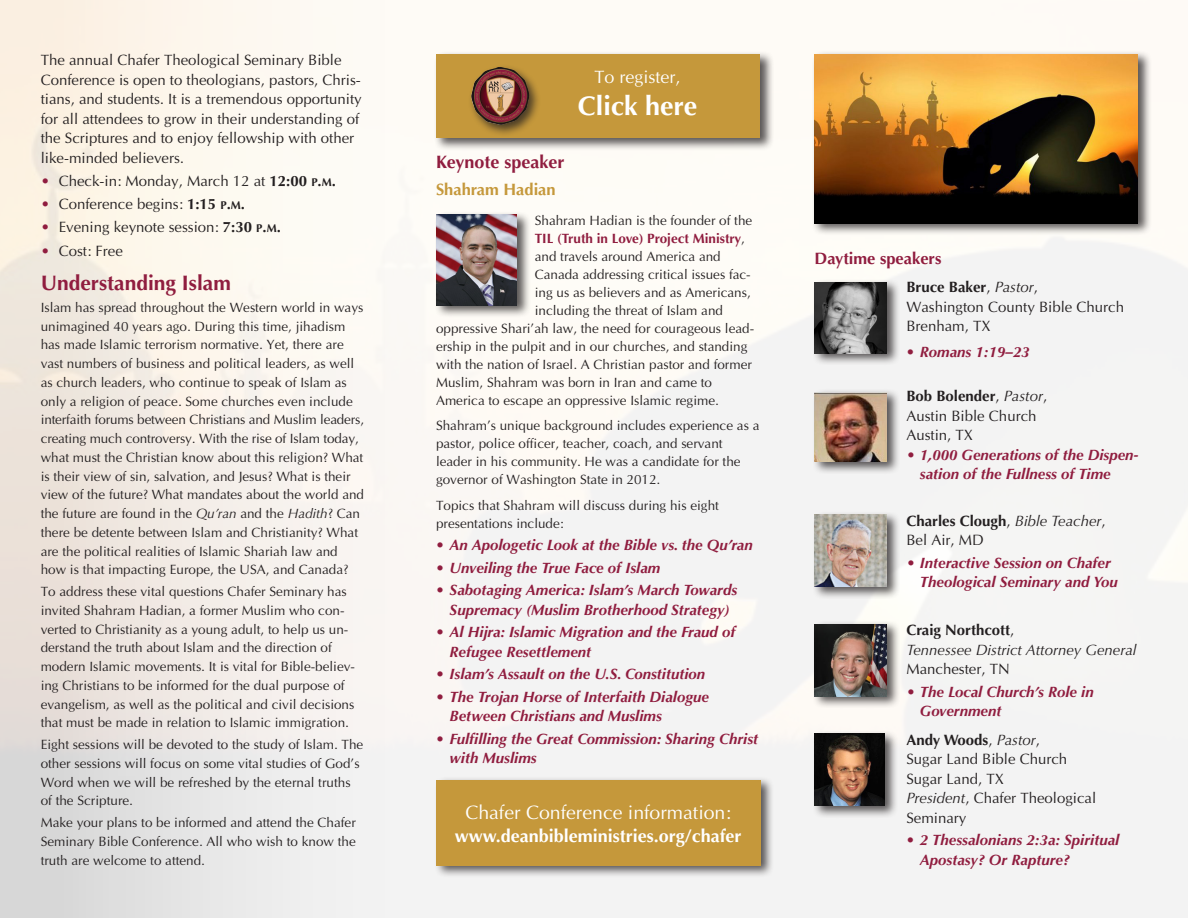
<style>
.page{position:relative;width:1188px;height:918px;background:#fff}
.page>*{position:absolute;margin:0;border:0;box-sizing:border-box;transform-origin:0 0}
.Directions{font:700 27px "Optima";color:#fff}
.t1{font:700 21px "Optima";color:#901d3f}
.Directions-2{font:19.5px "Optima";color:#fff}
.Directions-3{font:700 18px "Optima";color:#fff}
.Directions-4{font:700 18px "Optima";color:#901d3f}
.Directions-5{font:18px "Optima";color:#fff}
.t2{font:700 16.5px "Optima";color:#901d3f}
.Directions-6{font:700 16.5px "Optima";color:#c5983b}
.Topics{font:italic 700 15px/19.5px "Optima";color:#901d3f}
.Bullet{font:15px/19.5px "Optima";color:#231f20}
.t3{font:italic 15px/19.5px "Optima";color:#231f20}
.t4{font:700 15px/19.5px "Optima";color:#231f20}
.t5{font:13.5px/18.8px "Optima";color:#231f20}
.t6{font:700 13.5px "Optima";color:#901d3f}
.s1{color:#901d3f}
.s2{font-weight:700}
.s3{font-weight:700;font-size:11.25px}
.s4{font-style:italic}
.s5{font-weight:400;color:#231f20}
.s6{font-weight:400;font-style:normal}
.s7{font-weight:400}
.s8{font-weight:400;font-style:italic}
.s9{font-weight:700;font-style:normal}
.s10{font-style:normal}
</style>
<div class="page">
<div style="left:434px;top:50px;width:340px;height:101px;background:#231f20;opacity:.75"></div>
<div style="left:436px;top:54px;width:324px;height:84px;background:#c5983b"></div>
<div style="left:468px;top:64px;width:73px;height:73px;background:#231f20;opacity:.75"></div>
<img style="left:471px;top:67px;width:59px;height:58px">
<div style="left:434px;top:777px;width:341px;height:101px;background:#231f20;opacity:.75"></div>
<div style="left:436px;top:780px;width:324px;height:86px;background:#c5983b"></div>
<div style="left:434px;top:211px;width:97px;height:107px;background:#231f20;opacity:.75"></div>
<img style="left:436px;top:215px;width:81px;height:90px">
<div style="left:812px;top:279px;width:89px;height:87px;background:#231f20;opacity:.75"></div>
<img style="left:814px;top:283px;width:73px;height:70px">
<div style="left:812px;top:388px;width:89px;height:87px;background:#231f20;opacity:.75"></div>
<img style="left:814px;top:392px;width:73px;height:70px">
<div style="left:812px;top:511px;width:89px;height:88px;background:#231f20;opacity:.75"></div>
<img style="left:814px;top:514px;width:73px;height:72px">
<div style="left:812px;top:620px;width:89px;height:89px;background:#231f20;opacity:.75"></div>
<img style="left:814px;top:624px;width:73px;height:72px">
<div style="left:812px;top:730px;width:87px;height:89px;background:#231f20;opacity:.75"></div>
<img style="left:814px;top:734px;width:70px;height:72px">
<div style="left:812px;top:50px;width:340px;height:186px;background:#231f20;opacity:.75"></div>
<img style="left:814px;top:54px;width:324px;height:169px">
<p class="Bullet" style="left:41px;top:50px;width:322px">The annual Chafer Theological Seminary Bible Conference is open to theologians, pastors, Chris&shy;tians, and students. It is a tremendous opportunity for all attendees to grow in their understanding of the Scriptures and to enjoy fellowship with other like-minded believers.</p>
<p class="Bullet" style="left:41px;top:171px;width:297px"><span class="s1">•</span> Check-in: Monday, March 12 at <span class="s2">12:00</span> <span class="s3">P</span><span class="s2">.</span><span class="s3">M</span><span class="s2">.</span></p>
<p class="Bullet" style="left:41px;top:194px;width:206px"><span class="s1">•</span> Conference begins: <span class="s2">1:15</span> <span class="s3">P</span><span class="s2">.</span><span class="s3">M</span><span class="s2">.</span></p>
<p class="Bullet" style="left:41px;top:218px;width:242px"><span class="s1">•</span> Evening keynote session: <span class="s2">7:30</span> <span class="s3">P</span><span class="s2">.</span><span class="s3">M</span><span class="s2">.</span></p>
<p class="Bullet" style="left:41px;top:241px;width:84px"><span class="s1">•</span> Cost: Free</p>
<p class="t1" style="left:41px;top:271px;width:192px">Understanding Islam</p>
<p class="t5" style="left:41px;top:298px;width:325px">Islam has spread throughout the Western world in ways unimagined 40 years ago. During this time, jihadism has made Islamic terrorism normative. Yet, there are vast numbers of business and political leaders, as well as church leaders, who continue to speak of Islam as only a religion of peace. Some churches even include interfaith forums between Christians and Muslim leaders, creating much controversy. With the rise of Islam today, what must the Christian know about this religion? What is their view of sin, salvation, and Jesus? What is their view of the future? What mandates about the world and the future are found in the <span class="s4">Qu’ran</span> and the <span class="s4">Hadith</span>? Can there be detente between Islam and Christianity? What are the political realities of Islamic Shariah law and how is that impacting Europe, the USA, and Canada?</p>
<p class="t5" style="left:41px;top:582px;width:316px">To address these vital questions Chafer Seminary has invited Shahram Hadian, a former Muslim who con&shy;verted to Christianity as a young adult, to help us un&shy;derstand the truth about Islam and the direction of modern Islamic movements. It is vital for Bible-believ&shy;ing Christians to be informed for the dual purpose of evangelism, as well as the political and civil decisions that must be made in relation to Islamic immigration.</p>
<p class="t5" style="left:41px;top:735px;width:324px">Eight sessions will be devoted to the study of Islam. The other sessions will focus on some vital studies of God’s Word when we will be refreshed by the eternal truths of the Scripture.</p>
<p class="t5" style="left:41px;top:813px;width:317px;text-align:justify">Make your plans to be informed and attend the Chafer Seminary Bible Conference. All who wish to know the truth are welcome to attend.</p>
<p class="Directions-5" style="left:595px;top:66px;width:88px">To register,</p>
<p class="Directions" style="left:578px;top:91px;width:121px">Click here</p>
<p class="Directions-4" style="left:436px;top:151px;width:130px">Keynote speaker</p>
<p class="Directions-6" style="left:436px;top:180px;width:121px">Shahram Hadian</p>
<p class="t5" style="left:535px;top:211px;width:219px">Shahram Hadian is the founder of the</p>
<p class="t6" style="left:535px;top:230px;width:212px">TIL (Truth in Love) Project Ministry<span class="s5">,</span></p>
<p class="t5" style="left:535px;top:247px;width:188px">and travels around America and</p>
<p class="t5" style="left:535px;top:265px;width:218px">Canada addressing critical issues fac-</p>
<p class="t5" style="left:535px;top:283px;width:218px">ing us as believers and as Americans,</p>
<p class="t5" style="left:535px;top:301px;width:190px">including the threat of Islam and</p>
<p class="t5" style="left:436px;top:319px;width:320px">oppressive Shari’ah law, the need for courageous lead-</p>
<p class="t5" style="left:436px;top:337px;width:313px">ership in the pulpit and in our churches, and standing</p>
<p class="t5" style="left:436px;top:355px;width:317px">with the nation of Israel. A Christian pastor and former</p>
<p class="t5" style="left:436px;top:373px;width:278px">Muslim, Shahram was born in Iran and came to</p>
<p class="t5" style="left:436px;top:391px;width:284px">America to escape an oppressive Islamic regime.</p>
<p class="t5" style="left:436px;top:417px;width:325px;line-height:18px">Shahram’s unique background includes experience as a pastor, police officer, teacher, coach, and servant leader in his community. He was a candidate for the governor of Washington State in 2012.</p>
<p class="t5" style="left:436px;top:496px;width:284px;line-height:18px">Topics that Shahram will discuss during his eight presentations include:</p>
<p class="Topics" style="left:436px;top:536px;width:318px">• An Apologetic Look at the Bible vs. the Qu’ran</p>
<p class="Topics" style="left:436px;top:558px;width:226px">• Unveiling the True Face of Islam</p>
<p class="Topics" style="left:436px;top:581px;width:303px;text-align:center">• Sabotaging America: Islam’s March Towards<br>Supremacy (Muslim Brotherhood Strategy)</p>
<p class="Topics" style="left:450px;top:623px;width:287px;text-indent:-14px">• Al Hijra: Islamic Migration and the Fraud of<br>Refugee Resettlement</p>
<p class="Topics" style="left:436px;top:665px;width:271px">• Islam’s Assault on the U.S. Constitution</p>
<p class="Topics" style="left:450px;top:687px;width:261px;text-indent:-14px">• The Trojan Horse of Interfaith Dialogue<br>Between Christians and Muslims</p>
<p class="Topics" style="left:450px;top:729px;width:310px;text-indent:-14px">• Fulfilling the Great Commission: Sharing Christ with Muslims</p>
<p class="Directions-2" style="left:465px;top:800px;width:267px">Chafer Conference information:</p>
<p class="Directions-3" style="left:455px;top:825px;width:288px">www.deanbibleministries.org/chafer</p>
<p class="t2" style="left:814px;top:249px;width:128px">Daytime speakers</p>
<p class="Bullet" style="left:906px;top:278px;width:219px"><span class="s2">Bruce Baker</span>, <span class="s4">Pastor</span>,<br>Washington County Bible Church<br>Brenham, TX</p>
<p class="Topics" style="left:906px;top:342px;width:125px">• Romans 1:19–23</p>
<p class="Bullet" style="left:906px;top:386px;width:142px"><span class="s2">Bob Bolender</span>, <span class="s4">Pastor</span>,<br>Austin Bible Church<br>Austin, TX</p>
<p class="Topics" style="left:920px;top:445px;width:220px;text-indent:-14px"><span class="s6">•</span> 1,000 Generations of the Dispen&shy;sation of the Fullness of Time</p>
<p class="t4" style="left:906px;top:511px;width:201px">Charles Clough<span class="s7">,</span> <span class="s8">Bible Teacher</span><span class="s7">,<br>Bel Air, MD</span></p>
<p class="Topics" style="left:920px;top:553px;width:199px;text-indent:-14px"><span class="s6">•</span> Interactive Session on Chafer<br>Theological Seminary and You</p>
<p class="t3" style="left:906px;top:621px;width:232px"><span class="s9">Craig Northcott</span><span class="s10">,<br></span>Tennessee District Attorney General<br><span class="s10">Manchester, TN</span></p>
<p class="Topics" style="left:920px;top:682px;width:175px;text-indent:-14px"><span class="s6">•</span> The Local Church’s Role in<br>Government</p>
<p class="Bullet" style="left:906px;top:730px;width:191px"><span class="s2">Andy Woods</span>, <span class="s4">Pastor</span>,<br>Sugar Land Bible Church<br>Sugar Land, TX<br><span class="s4">President</span>, Chafer Theological<br>Seminary</p>
<p class="Topics" style="left:920px;top:831px;width:201px;text-indent:-14px">• 2 Thessalonians 2:3a: Spiritual<br>Apostasy? Or Rapture?</p>
</div>
